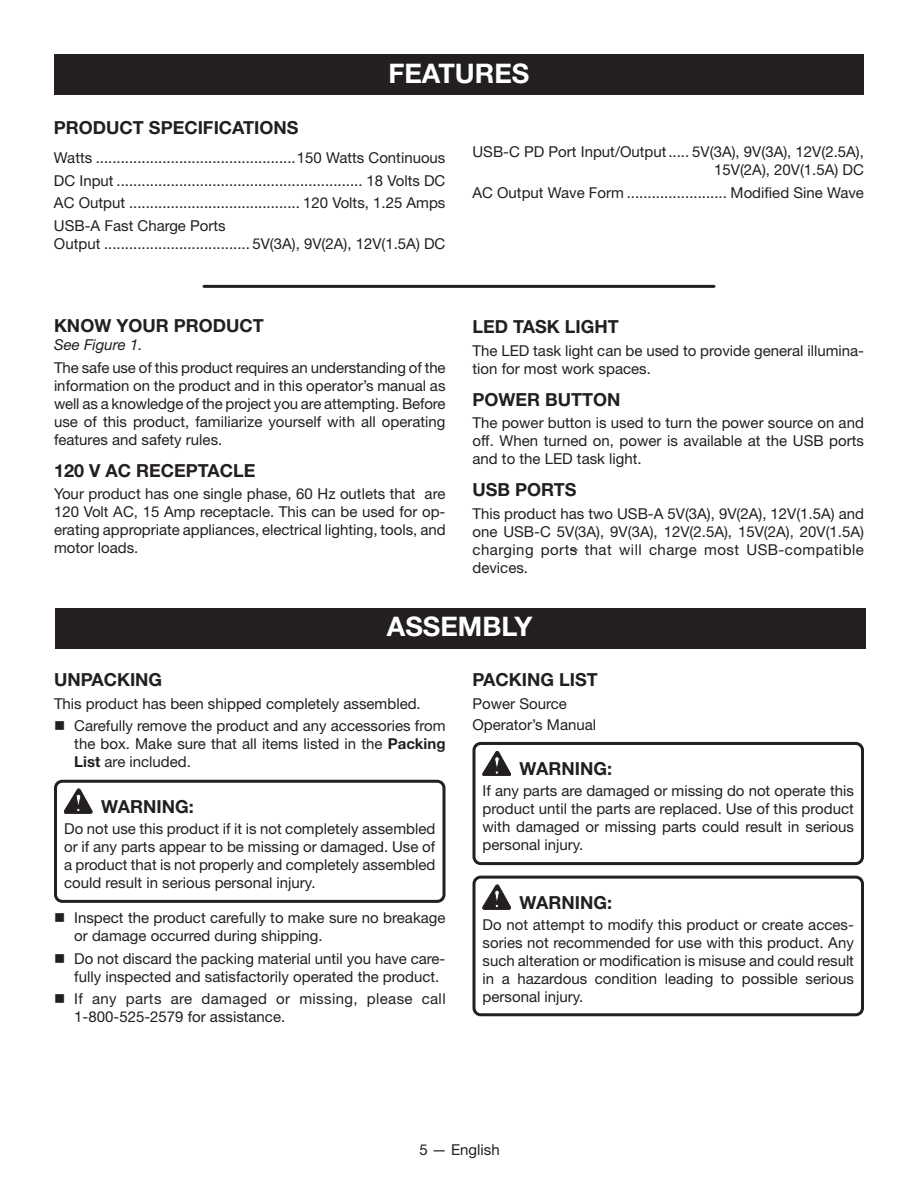
<style>
.page{position:relative;width:918px;height:1188px;background:#fff}
.page>*{position:absolute;margin:0;border:0;box-sizing:border-box;transform-origin:0 0}
.HEADING{font:700 27px "Helvetica Neue LT Std";color:#fff}
.Heading_2{font:700 18px "Helvetica Neue LT Std";color:#231f20}
.Warning{font:700 18px "Helvetica Neue LT Std";color:#231f20}
.Heading_2_no_space{font:700 18px "Helvetica Neue LT Std";color:#231f20}
.Body_text{font:15px/18px "Helvetica Neue LT Std";color:#231f20;text-align:justify}
.Warning_text{font:15px/18px "Helvetica Neue LT Std";color:#231f20;text-align:justify}
.bullets{font:15px/18px "Helvetica Neue LT Std";color:#231f20}
.bullets-2{font:15px/18px "Helvetica Neue LT Std";letter-spacing:.025em;color:#231f20}
.See_figure{font:italic 15px "Helvetica Neue LT Std";color:#231f20}
.s1{font-weight:700}
</style>
<div class="page">
<div style="left:54px;top:54px;width:810px;height:40px;background:#231f20"></div>
<hr style="left:204px;top:285px;width:510px;height:3px;background:#231f20">
<svg style="left:64px;top:789px;width:28px;height:24px"></svg>
<div style="left:55px;top:608px;width:810px;height:41px;background:#231f20"></div>
<svg style="left:483px;top:751px;width:28px;height:25px"></svg>
<svg style="left:483px;top:885px;width:28px;height:24px"></svg>
<div style="left:472px;top:742px;width:392px;height:123px;border:3px solid #231f20;border-radius:7px"></div>
<div style="left:472px;top:876px;width:392px;height:140px;border:3px solid #231f20;border-radius:7px"></div>
<div style="left:54px;top:780px;width:392px;height:123px;border:3px solid #231f20;border-radius:7px"></div>
<p class="HEADING" style="left:388px;top:56px;width:143px">FEATURES</p>
<p class="Heading_2" style="left:54px;top:116px;width:246px">PRODUCT SPECIFICATIONS</p>
<p class="Body_text" style="left:54px;top:149px;width:393px">Watts ................................................150 Watts Continuous</p>
<p class="Body_text" style="left:54px;top:171px;width:393px">DC Input ........................................................... 18 Volts DC</p>
<p class="Body_text" style="left:54px;top:194px;width:393px">AC Output ......................................... 120 Volts, 1.25 Amps</p>
<p class="Body_text" style="left:54px;top:216px;width:393px">USB-A Fast Charge Ports<br>Output ................................... 5V(3A), 9V(2A), 12V(1.5A) DC</p>
<p class="Heading_2_no_space" style="left:54px;top:315px;width:211px">KNOW YOUR PRODUCT</p>
<p class="See_figure" style="left:54px;top:336px;width:90px">See Figure 1.</p>
<p class="Body_text" style="left:54px;top:358px;width:393px">The safe use of this product requires an understanding of the information on the product and in this operator’s manual as well as a knowledge of the project you are attempting. Before use of this product, familiarize yourself with all operating features and safety rules.</p>
<p class="Heading_2" style="left:54px;top:459px;width:203px">120 V AC RECEPTACLE</p>
<p class="Body_text" style="left:54px;top:485px;width:393px">Your product has one single phase, 60 Hz outlets that are 120 Volt AC, 15 Amp receptacle. This can be used for op&shy;erating appropriate appliances, electrical lighting, tools, and motor loads.</p>
<p class="Body_text" style="left:472px;top:143px;width:393px;text-align:right">USB-C PD Port Input/Output..... 5V(3A), 9V(3A), 12V(2.5A),<br>15V(2A), 20V(1.5A) DC</p>
<p class="Body_text" style="left:472px;top:183px;width:393px">AC Output Wave Form ........................ Modified Sine Wave</p>
<p class="Heading_2" style="left:472px;top:316px;width:148px">LED TASK LIGHT</p>
<p class="Body_text" style="left:472px;top:341px;width:393px">The LED task light can be used to provide general illumina&shy;tion for most work spaces.</p>
<p class="Heading_2" style="left:472px;top:388px;width:150px">POWER BUTTON</p>
<p class="Body_text" style="left:472px;top:414px;width:393px">The power button is used to turn the power source on and off. When turned on, power is available at the USB ports and to the LED task light.</p>
<p class="Heading_2" style="left:472px;top:479px;width:106px">USB PORTS</p>
<p class="Body_text" style="left:472px;top:504px;width:393px">This product has two USB-A 5V(3A), 9V(2A), 12V(1.5A) and one USB-C 5V(3A), 9V(3A), 12V(2.5A), 15V(2A), 20V(1.5A) charging ports that will charge most USB-compatible devices.</p>
<p class="HEADING" style="left:387px;top:610px;width:147px">ASSEMBLY</p>
<p class="Heading_2" style="left:472px;top:669px;width:127px">PACKING LIST</p>
<p class="Body_text" style="left:472px;top:694px;width:96px">Power Source</p>
<p class="Body_text" style="left:472px;top:715px;width:125px">Operator’s Manual</p>
<p class="Warning" style="left:520px;top:758px;width:94px">WARNING:</p>
<p class="Warning_text" style="left:483px;top:782px;width:373px">If any parts are damaged or missing do not operate this product until the parts are replaced. Use of this product with damaged or missing parts could result in serious personal injury.</p>
<p class="Heading_2" style="left:54px;top:669px;width:110px">UNPACKING</p>
<p class="Body_text" style="left:54px;top:694px;width:368px">This product has been shipped completely assembled.</p>
<p class="bullets" style="left:74px;top:717px;width:373px;text-align:justify;text-indent:-20px">■ Carefully remove the product and any accessories from the box. Make sure that all items listed in the <span class="s1">Packing List</span> are included.</p>
<p class="Warning" style="left:101px;top:795px;width:94px">WARNING:</p>
<p class="Warning_text" style="left:64px;top:819px;width:373px">Do not use this product if it is not completely assembled or if any parts appear to be missing or damaged. Use of a product that is not properly and completely assembled could result in serious personal injury.</p>
<p class="bullets" style="left:74px;top:909px;width:373px;text-indent:-20px">■ Inspect the product carefully to make sure no breakage or damage occurred during shipping.</p>
<p class="bullets" style="left:74px;top:949px;width:373px;text-indent:-20px">■ Do not discard the packing material until you have care&shy;fully inspected and satisfactorily operated the product.</p>
<p class="bullets-2" style="left:74px;top:990px;width:373px;text-indent:-20px">■ If any parts are damaged or missing, please call<br>1-800-525-2579 for assistance.</p>
<p class="Warning" style="left:520px;top:891px;width:94px">WARNING:</p>
<p class="Warning_text" style="left:483px;top:915px;width:373px">Do not attempt to modify this product or create acces&shy;sories not recommended for use with this product. Any such alteration or modification is misuse and could result in a hazardous condition leading to possible serious personal injury.</p>
<p class="Body_text" style="left:419px;top:1140px;width:82px">5 — English</p>
</div>
